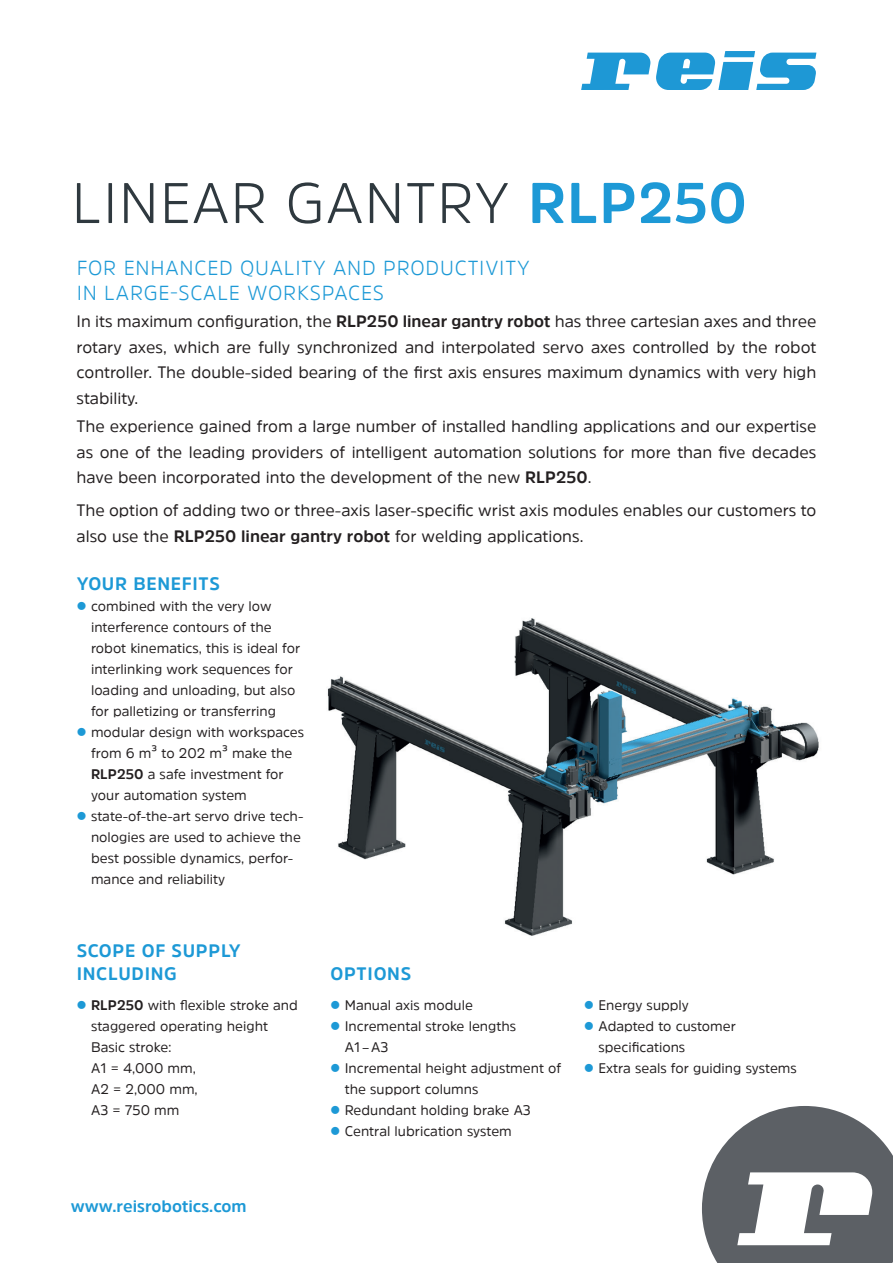
<style>
.page{position:relative;width:893px;height:1263px;background:#fff}
.page>*{position:absolute;margin:0;border:0;box-sizing:border-box;transform-origin:0 0}
.t1{font:300 57px "Amsi Pro";letter-spacing:.02em;color:#2f393f}
.t2{font:300 20.25px/25.5px "Amsi Pro";letter-spacing:.04em;color:#1d99d6}
.t3{font:700 18px/22.5px "Amsi Pro";letter-spacing:.04em;color:#1d99d6}
.t4{font:16.5px/25.5px "Amsi Pro";color:#231f20;text-align:justify}
.t5{font:700 16.5px "Amsi Pro";color:#1d99d6}
.t6{font:13.8px/21px "Amsi Pro";color:#231f20}
.s1{font-weight:700;color:#1d99d6}
.s2{font-weight:700}
.s3{color:#1d99d6}
</style>
<div class="page">
<svg style="left:581px;top:53px;width:69px;height:37px"></svg>
<svg style="left:656px;top:51px;width:160px;height:39px"></svg>
<svg style="left:702px;top:1106px;width:191px;height:157px"></svg>
<img style="left:327px;top:618px;width:492px;height:318px">
<h1 class="t1" style="left:72px;top:164px;width:677px">LINEAR GANTRY <span class="s1">RLP250</span></h1>
<h2 class="t2" style="left:77px;top:254px;width:454px">FOR ENHANCED QUALITY AND PRODUCTIVITY<br>IN LARGE-SCALE WORKSPACES</h2>
<p class="t4" style="left:77px;top:308px;width:741px">In its maximum configuration, the <span class="s2">RLP250 linear gantry robot</span> has three cartesian axes and three rotary axes, which are fully synchronized and interpolated servo axes controlled by the robot controller. The double-sided bearing of the first axis ensures maximum dynamics with very high stability.</p>
<p class="t4" style="left:77px;top:413px;width:741px">The experience gained from a large number of installed handling applications and our expertise as one of the leading providers of intelligent automation solutions for more than five decades have been incorporated into the development of the new <span class="s2">RLP250</span>.</p>
<p class="t4" style="left:77px;top:497px;width:741px">The option of adding two or three-axis laser-specific wrist axis modules enables our customers to also use the <span class="s2">RLP250 linear gantry robot</span> for welding applications.</p>
<h3 class="t3" style="left:77px;top:572px;width:145px">YOUR BENEFITS</h3>
<p class="t6" style="left:91px;top:595px;width:211px;text-indent:-15px"><span class="s3">●</span> combined with the very low interference contours of the robot kinematics, this is ideal for interlinking work sequences for loading and unloading, but also for palletizing or transferring</p>
<p class="t6" style="left:91px;top:721px;width:215px;text-indent:-15px"><span class="s3">●</span> modular design with workspaces from 6 m³ to 202 m³ make the<br><span class="s2">RLP250</span> a safe investment for your automation system</p>
<p class="t6" style="left:91px;top:805px;width:214px;text-indent:-15px"><span class="s3">●</span> state-of-the-art servo drive tech&shy;nologies are used to achieve the best possible dynamics, perfor&shy;mance and reliability</p>
<h3 class="t3" style="left:77px;top:939px;width:166px">SCOPE OF SUPPLY<br>INCLUDING</h3>
<p class="t6" style="left:91px;top:994px;width:208px;text-indent:-15px"><span class="s3">●</span> <span class="s2">RLP250</span> with flexible stroke and staggered operating height<br>Basic stroke:<br>A1 = 4,000 mm,<br>A2 = 2,000 mm,<br>A3 = 750 mm</p>
<p class="t5" style="left:71px;top:1195px;width:177px">www.reisrobotics.com</p>
<h3 class="t3" style="left:330px;top:962px;width:82px">OPTIONS</h3>
<p class="t6" style="left:330px;top:994px;width:144px"><span class="s3">●</span> Manual axis module</p>
<p class="t6" style="left:345px;top:1015px;width:173px;text-indent:-15px"><span class="s3">●</span> Incremental stroke lengths<br>A1 – A3</p>
<p class="t6" style="left:345px;top:1057px;width:218px;text-indent:-15px"><span class="s3">●</span> Incremental height adjustment of the support columns</p>
<p class="t6" style="left:330px;top:1099px;width:202px"><span class="s3">●</span> Redundant holding brake A3</p>
<p class="t6" style="left:330px;top:1120px;width:183px"><span class="s3">●</span> Central lubrication system</p>
<p class="t6" style="left:584px;top:994px;width:106px"><span class="s3">●</span> Energy supply</p>
<p class="t6" style="left:598px;top:1015px;width:139px;text-indent:-15px"><span class="s3">●</span> Adapted to customer specifications</p>
<p class="t6" style="left:584px;top:1057px;width:214px"><span class="s3">●</span> Extra seals for guiding systems</p>
</div>
